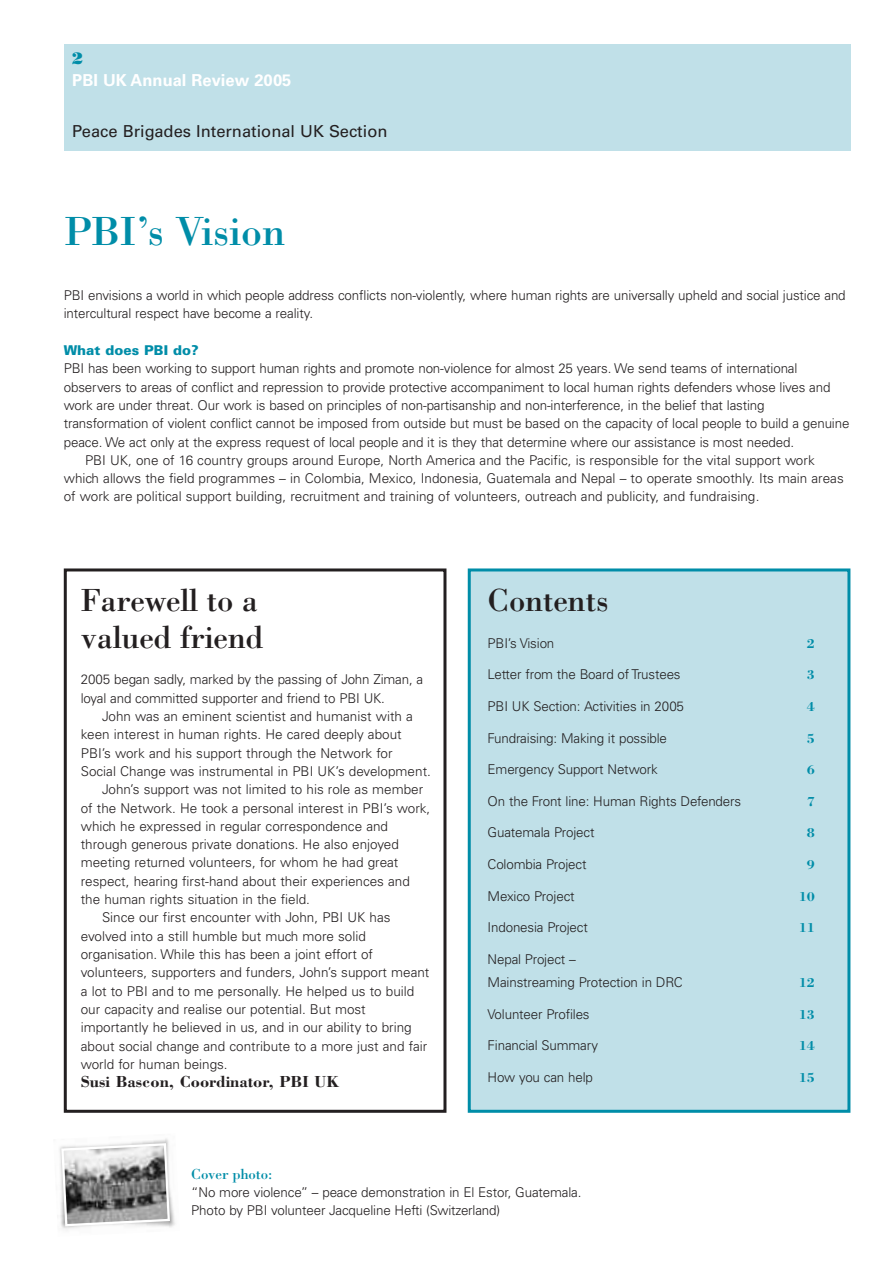
<style>
.page{position:relative;width:893px;height:1263px;background:#fff}
.page>*{position:absolute;margin:0;border:0;box-sizing:border-box;transform-origin:0 0}
.t1{font:42px "Bodoni";color:#008da8}
.t2{font:33px/36.6px "Bodoni";letter-spacing:-.01em;color:#231f20}
.t3{font:500 16.5px "Univers CE";color:#231f20}
.t4{font:700 16.5px "Bodoni";color:#231f20}
.t5{font:700 16.5px "Univers CE";color:#fff}
.t6{font:16.5px "Bodoni Poster";color:#008da8}
.t7{font:15px "Bodoni";letter-spacing:-.01em;color:#008da8}
.t8{font:300 13.5px/18.3px "Univers CE";letter-spacing:-.01em;color:#231f20}
.t9{font:700 13.5px "Bodoni";letter-spacing:-.015em;color:#008da8}
.t10{font:900 13.5px "Univers CE";color:#008da8}
</style>
<div class="page">
<div style="left:64px;top:44px;width:786px;height:106px;background:#c0e0e8"></div>
<div style="left:64px;top:568px;width:382px;height:545px;border:3px solid #231f20"></div>
<div style="left:469px;top:570px;width:380px;height:541px;background:#c0e0e8"></div>
<div style="left:468px;top:568px;width:382px;height:545px;border:3px solid #008da8"></div>
<svg style="left:59px;top:1138px;width:116px;height:92px"></svg>
<p class="t6" style="left:72px;top:49px;width:13px">2</p>
<p class="t5" style="left:72px;top:74px;width:221px">PBI UK Annual Review 2005</p>
<p class="t3" style="left:72px;top:125px;width:317px">Peace Brigades International UK Section</p>
<h1 class="t1" style="left:64px;top:206px;width:223px">PBI’s Vision</h1>
<p class="t8" style="left:64px;top:287px;width:783px">PBI envisions a world in which people address conflicts non-violently, where human rights are universally upheld and social justice and intercultural respect have become a reality.</p>
<p class="t10" style="left:64px;top:345px;width:136px">What does PBI do?</p>
<p class="t8" style="left:64px;top:361px;width:735px">PBI has been working to support human rights and promote non-violence for almost 25 years. We send teams of international</p>
<p class="t8" style="left:64px;top:379px;width:768px">observers to areas of conflict and repression to provide protective accompaniment to local human rights defenders whose lives and</p>
<p class="t8" style="left:64px;top:397px;width:702px">work are under threat. Our work is based on principles of non-partisanship and non-interference, in the belief that lasting</p>
<p class="t8" style="left:64px;top:415px;width:787px">transformation of violent conflict cannot be imposed from outside but must be based on the capacity of local people to build a genuine</p>
<p class="t8" style="left:64px;top:434px;width:732px">peace. We act only at the express request of local people and it is they that determine where our assistance is most needed.</p>
<p class="t8" style="left:85px;top:452px;width:731px">PBI UK, one of 16 country groups around Europe, North America and the Pacific, is responsible for the vital support work</p>
<p class="t8" style="left:64px;top:470px;width:781px">which allows the field programmes – in Colombia, Mexico, Indonesia, Guatemala and Nepal – to operate smoothly. Its main areas</p>
<p class="t8" style="left:64px;top:489px;width:697px">of work are political support building, recruitment and training of volunteers, outreach and publicity, and fundraising.</p>
<h2 class="t2" style="left:81px;top:581px;width:184px">Farewell to a valued friend</h2>
<p class="t8" style="left:81px;top:672px;width:344px">2005 began sadly, marked by the passing of John Ziman, a loyal and committed supporter and friend to PBI UK.</p>
<p class="t8" style="left:102px;top:708px;width:312px">John was an eminent scientist and humanist with a</p>
<p class="t8" style="left:81px;top:727px;width:322px">keen interest in human rights. He cared deeply about</p>
<p class="t8" style="left:81px;top:745px;width:313px">PBI’s work and his support through the Network for</p>
<p class="t8" style="left:81px;top:763px;width:352px">Social Change was instrumental in PBI UK’s development.</p>
<p class="t8" style="left:102px;top:781px;width:323px">John’s support was not limited to his role as member</p>
<p class="t8" style="left:81px;top:800px;width:351px">of the Network. He took a personal interest in PBI’s work,</p>
<p class="t8" style="left:81px;top:818px;width:309px">which he expressed in regular correspondence and</p>
<p class="t8" style="left:81px;top:836px;width:320px">through generous private donations. He also enjoyed</p>
<p class="t8" style="left:81px;top:855px;width:319px">meeting returned volunteers, for whom he had great</p>
<p class="t8" style="left:81px;top:873px;width:331px">respect, hearing first-hand about their experiences and</p>
<p class="t8" style="left:81px;top:891px;width:231px">the human rights situation in the field.</p>
<p class="t8" style="left:102px;top:910px;width:290px">Since our first encounter with John, PBI UK has</p>
<p class="t8" style="left:81px;top:928px;width:287px">evolved into a still humble but much more solid</p>
<p class="t8" style="left:81px;top:946px;width:294px">organisation. While this has been a joint effort of</p>
<p class="t8" style="left:81px;top:964px;width:350px">volunteers, supporters and funders, John’s support meant</p>
<p class="t8" style="left:81px;top:983px;width:335px">a lot to PBI and to me personally. He helped us to build</p>
<p class="t8" style="left:81px;top:1001px;width:286px">our capacity and realise our potential. But most</p>
<p class="t8" style="left:81px;top:1019px;width:332px">importantly he believed in us, and in our ability to bring</p>
<p class="t8" style="left:81px;top:1038px;width:348px">about social change and contribute to a more just and fair</p>
<p class="t8" style="left:81px;top:1056px;width:148px">world for human beings.</p>
<p class="t4" style="left:81px;top:1072px;width:260px">Susi Bascon, Coordinator, PBI UK</p>
<h2 class="t2" style="left:488px;top:581px;width:123px">Contents</h2>
<p class="t8" style="left:488px;top:635px;width:68px">PBI’s Vision</p>
<p class="t9" style="left:807px;top:635px;width:10px">2</p>
<p class="t8" style="left:488px;top:667px;width:195px">Letter from the Board of Trustees</p>
<p class="t9" style="left:807px;top:667px;width:10px">3</p>
<p class="t8" style="left:488px;top:698px;width:198px">PBI UK Section: Activities in 2005</p>
<p class="t9" style="left:807px;top:698px;width:10px">4</p>
<p class="t8" style="left:488px;top:730px;width:181px">Fundraising: Making it possible</p>
<p class="t9" style="left:807px;top:730px;width:10px">5</p>
<p class="t8" style="left:488px;top:761px;width:172px">Emergency Support Network</p>
<p class="t9" style="left:807px;top:762px;width:10px">6</p>
<p class="t8" style="left:488px;top:793px;width:255px">On the Front line: Human Rights Defenders</p>
<p class="t9" style="left:807px;top:793px;width:10px">7</p>
<p class="t8" style="left:488px;top:825px;width:108px">Guatemala Project</p>
<p class="t9" style="left:807px;top:825px;width:10px">8</p>
<p class="t8" style="left:488px;top:856px;width:100px">Colombia Project</p>
<p class="t9" style="left:807px;top:856px;width:10px">9</p>
<p class="t8" style="left:488px;top:888px;width:89px">Mexico Project</p>
<p class="t9" style="left:799px;top:888px;width:18px">10</p>
<p class="t8" style="left:488px;top:919px;width:102px">Indonesia Project</p>
<p class="t9" style="left:799px;top:920px;width:18px">11</p>
<p class="t8" style="left:488px;top:949px;width:197px;line-height:23.1px">Nepal Project –<br>Mainstreaming Protection in DRC</p>
<p class="t9" style="left:799px;top:974px;width:18px">12</p>
<p class="t8" style="left:488px;top:1006px;width:104px">Volunteer Profiles</p>
<p class="t9" style="left:799px;top:1006px;width:18px">13</p>
<p class="t8" style="left:488px;top:1037px;width:112px">Financial Summary</p>
<p class="t9" style="left:799px;top:1038px;width:18px">14</p>
<p class="t8" style="left:488px;top:1069px;width:107px">How you can help</p>
<p class="t9" style="left:799px;top:1069px;width:18px">15</p>
<p class="t7" style="left:191px;top:1165px;width:83px">Cover photo:</p>
<p class="t8" style="left:191px;top:1184px;width:392px">“No more violence” – peace demonstration in El Estor, Guatemala.<br>Photo by PBI volunteer Jacqueline Hefti (Switzerland)</p>
</div>
